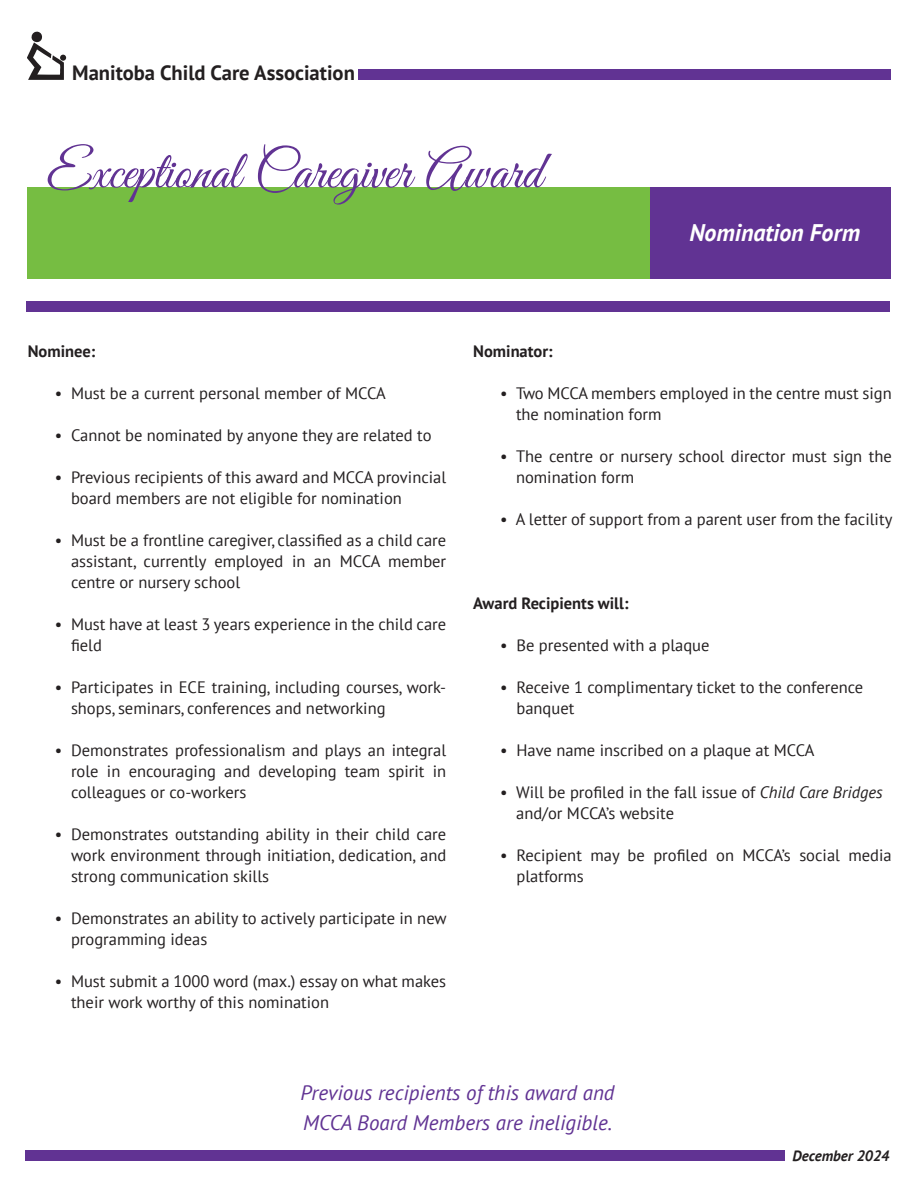
<style>
.page{position:relative;width:918px;height:1188px;background:#fff}
.page>*{position:absolute;margin:0;border:0;box-sizing:border-box;transform-origin:0 0}
.t1{font:54px "Great Vibes";color:#613393}
.t2{font:italic 700 24px "PT Sans";color:#fff}
.t3{font:italic 21px "PT Sans";color:#613393}
.t4{font:700 20.7px "PT Sans";color:#231f20}
.t5{font:16.5px/21px "PT Sans";color:#231f20}
.t6{font:700 16.5px "PT Sans";color:#231f20}
.t7{font:italic 700 15px "PT Sans";color:#231f20}
.s1{font-style:italic}
</style>
<div class="page">
<div style="left:649px;top:188px;width:242px;height:91px;background:#613393"></div>
<div style="left:27px;top:188px;width:622px;height:91px;background:#76bd42"></div>
<div style="left:358px;top:69px;width:533px;height:11px;background:#613393"></div>
<svg style="left:27px;top:32px;width:40px;height:48px"></svg>
<div style="left:26px;top:1150px;width:759px;height:11px;background:#613393"></div>
<div style="left:26px;top:302px;width:864px;height:10px;background:#613393"></div>
<p class="t4" style="left:72px;top:59px;width:284px">Manitoba Child Care Association</p>
<p class="t1" style="left:46px;top:142px;width:497px">Exceptional Caregiver Award</p>
<p class="t2" style="left:689px;top:217px;width:172px">Nomination Form</p>
<p class="t6" style="left:28px;top:340px;width:69px">Nominee:</p>
<p class="t5" style="left:55px;top:382px;width:333px">• Must be a current personal member of MCCA</p>
<p class="t5" style="left:55px;top:424px;width:378px">• Cannot be nominated by anyone they are related to</p>
<p class="t5" style="left:71px;top:466px;width:377px;text-indent:-16px">• Previous recipients of this award and MCCA provincial board members are not eligible for nomination</p>
<p class="t5" style="left:71px;top:529px;width:377px;text-align:justify;text-indent:-16px">• Must be a frontline caregiver, classified as a child care assistant, currently employed in an MCCA member centre or nursery school</p>
<p class="t5" style="left:71px;top:613px;width:377px;text-indent:-16px">• Must have at least 3 years experience in the child care field</p>
<p class="t5" style="left:71px;top:676px;width:377px;text-indent:-16px">• Participates in ECE training, including courses, work&shy;shops, seminars, conferences and networking</p>
<p class="t5" style="left:71px;top:739px;width:377px;text-align:justify;text-indent:-16px">• Demonstrates professionalism and plays an integral role in encouraging and developing team spirit in colleagues or co-workers</p>
<p class="t5" style="left:71px;top:823px;width:377px;text-align:justify;text-indent:-16px">• Demonstrates outstanding ability in their child care work environment through initiation, dedication, and strong communication skills</p>
<p class="t5" style="left:71px;top:907px;width:377px;text-indent:-16px">• Demonstrates an ability to actively participate in new programming ideas</p>
<p class="t5" style="left:71px;top:970px;width:377px;text-indent:-16px">• Must submit a 1000 word (max.) essay on what makes their work worthy of this nomination</p>
<p class="t6" style="left:473px;top:340px;width:81px">Nominator:</p>
<p class="t5" style="left:516px;top:382px;width:377px;text-indent:-16px">• Two MCCA members employed in the centre must sign the nomination form</p>
<p class="t5" style="left:516px;top:445px;width:377px;text-indent:-16px">• The centre or nursery school director must sign the nomination form</p>
<p class="t5" style="left:500px;top:508px;width:394px">• A letter of support from a parent user from the facility</p>
<p class="t6" style="left:473px;top:592px;width:157px">Award Recipients will:</p>
<p class="t5" style="left:500px;top:634px;width:211px">• Be presented with a plaque</p>
<p class="t5" style="left:517px;top:676px;width:348px;text-indent:-16px">• Receive 1 complimentary ticket to the conference banquet</p>
<p class="t5" style="left:500px;top:739px;width:316px">• Have name inscribed on a plaque at MCCA</p>
<p class="t5" style="left:516px;top:781px;width:368px;text-indent:-16px">• Will be profiled in the fall issue of <span class="s1">Child Care Bridges </span>and/or MCCA’s website</p>
<p class="t5" style="left:517px;top:844px;width:377px;text-indent:-16px">• Recipient may be profiled on MCCA’s social media platforms</p>
<p class="t3" style="left:300px;top:1079px;width:316px">Previous recipients of this award and</p>
<p class="t3" style="left:303px;top:1109px;width:311px">MCCA Board Members are ineligible.</p>
<p class="t7" style="left:793px;top:1146px;width:98px">December 2024</p>
</div>
